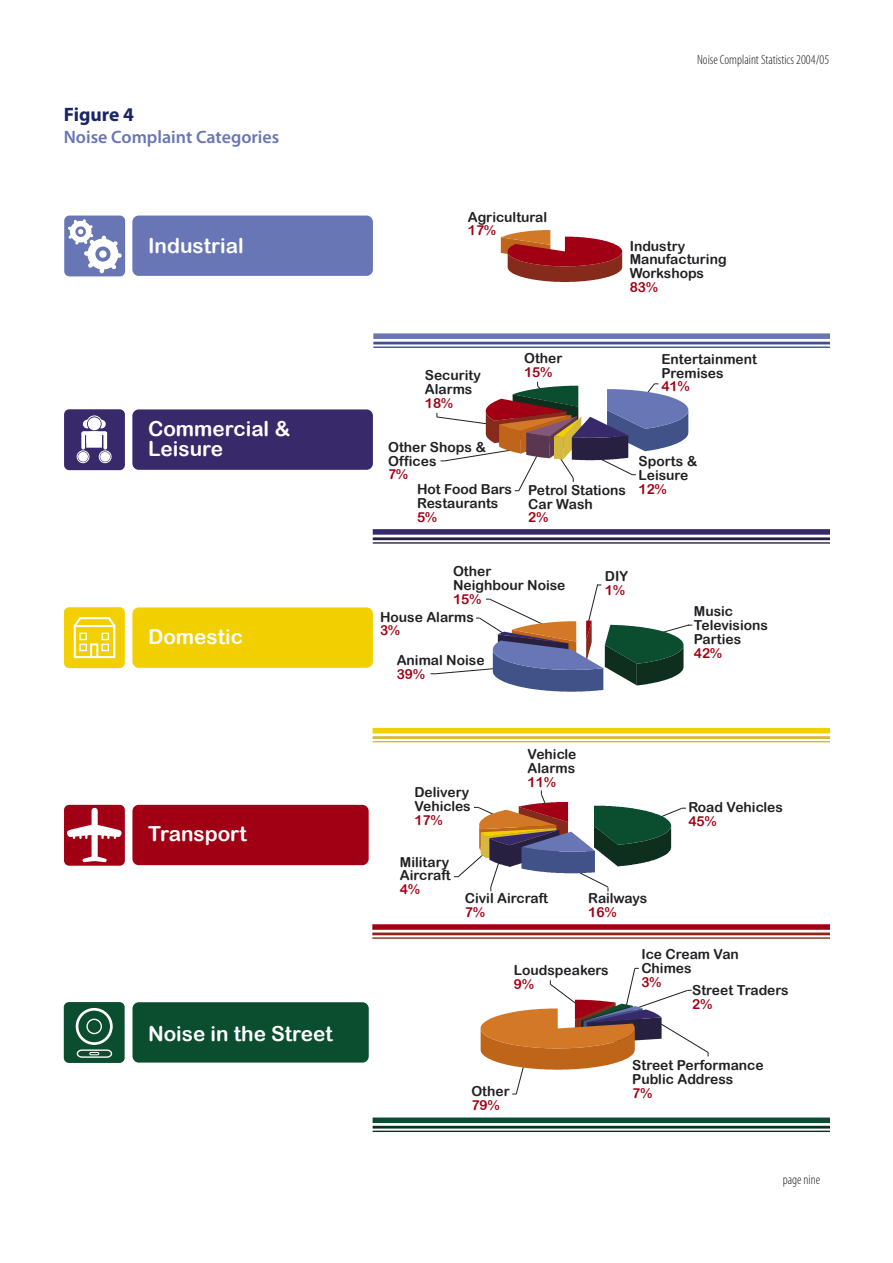
<style>
.page{position:relative;width:893px;height:1263px;background:#fff}
.page>*{position:absolute;margin:0;border:0;box-sizing:border-box;transform-origin:0 0}
.t1{font:20.7px/20.7px "Arial Rounded MT Bold";color:#fff}
.Chapter_heading{font:700 19.5px "Myriad Pro";color:#1a2664}
.Chapter_heading-2{font:600 18px "Myriad Pro";color:#6976b5}
.t2{font:13.8px/13.8px "Arial Rounded MT Bold";color:#212125}
.t3{font:300 condensed 13.5px "Myriad Pro";color:#212125}
.s1{color:#a10014}
</style>
<div class="page">
<div style="left:132px;top:216px;width:241px;height:60px;background:#6976b5"></div>
<svg style="left:64px;top:607px;width:61px;height:61px;background:#f4d629"></svg>
<div style="left:101px;top:644px;width:8px;height:7px;border:1px solid #fff"></div>
<div style="left:132px;top:409px;width:241px;height:61px;background:#38296b"></div>
<svg style="left:64px;top:409px;width:61px;height:61px"></svg>
<svg style="left:64px;top:216px;width:61px;height:60px"></svg>
<div style="left:132px;top:607px;width:241px;height:61px;background:#f2cf00"></div>
<svg style="left:64px;top:804px;width:61px;height:62px"></svg>
<div style="left:132px;top:805px;width:237px;height:60px;background:#a10014"></div>
<svg style="left:64px;top:1002px;width:61px;height:61px;background:#2c664c"></svg>
<div style="left:133px;top:1002px;width:236px;height:60px;background:#0a4d2f"></div>
<svg style="left:501px;top:230px;width:121px;height:52px"></svg>
<svg style="left:436px;top:381px;width:252px;height:111px"></svg>
<svg style="left:430px;top:584px;width:262px;height:108px"></svg>
<svg style="left:453px;top:790px;width:233px;height:102px"></svg>
<svg style="left:481px;top:968px;width:228px;height:126px"></svg>
<svg style="left:373px;top:333px;width:456px;height:15px"></svg>
<svg style="left:372px;top:529px;width:457px;height:15px"></svg>
<svg style="left:372px;top:727px;width:457px;height:16px"></svg>
<svg style="left:372px;top:924px;width:457px;height:15px"></svg>
<svg style="left:372px;top:1117px;width:457px;height:15px"></svg>
<p class="Chapter_heading" style="left:64px;top:103px;width:72px">Figure 4</p>
<p class="Chapter_heading-2" style="left:64px;top:127px;width:217px">Noise Complaint Categories</p>
<p class="t1" style="left:148px;top:235px;width:97px">Industrial</p>
<p class="t1" style="left:148px;top:418px;width:144px">Commercial &amp;<br>Leisure</p>
<p class="t1" style="left:148px;top:626px;width:96px">Domestic</p>
<p class="t1" style="left:148px;top:823px;width:100px">Transport</p>
<p class="t1" style="left:148px;top:1023px;width:186px">Noise in the Street</p>
<p class="t2" style="left:468px;top:210px;width:81px">Agricultural<br><span class="s1">17%</span></p>
<p class="t2" style="left:425px;top:368px;width:58px">Security<br>Alarms<br><span class="s1">18%</span></p>
<p class="t2" style="left:524px;top:351px;width:40px">Other<br><span class="s1">15%</span></p>
<p class="t3" style="left:697px;top:52px;width:134px">Noise Complaint Statistics 2004/05</p>
<p class="t2" style="left:630px;top:239px;width:98px">Industry<br>Manufacturing<br>Workshops<br><span class="s1">83%</span></p>
<p class="t2" style="left:661px;top:352px;width:97px">Entertainment<br>Premises<br><span class="s1">41%</span></p>
<p class="t2" style="left:388px;top:440px;width:99px">Other Shops &amp;<br>Offices<br><span class="s1">7%</span></p>
<p class="t2" style="left:417px;top:482px;width:97px">Hot Food Bars<br>Restaurants<br><span class="s1">5%</span></p>
<p class="t2" style="left:528px;top:483px;width:99px">Petrol Stations<br>Car Wash<br><span class="s1">2%</span></p>
<p class="t2" style="left:638px;top:454px;width:60px">Sports &amp;<br>Leisure<br><span class="s1">12%</span></p>
<p class="t2" style="left:453px;top:564px;width:114px">Other<br>Neighbour Noise<br><span class="s1">15%</span></p>
<p class="t2" style="left:380px;top:609px;width:95px">House Alarms<br><span class="s1">3%</span></p>
<p class="t2" style="left:397px;top:653px;width:89px">Animal Noise<br><span class="s1">39%</span></p>
<p class="t2" style="left:605px;top:569px;width:25px">DIY<br><span class="s1">1%</span></p>
<p class="t2" style="left:694px;top:604px;width:76px">Music<br>Televisions<br>Parties<br><span class="s1">42%</span></p>
<p class="t2" style="left:414px;top:785px;width:58px;text-align:justify">Delivery Vehicles <span class="s1">17%</span></p>
<p class="t2" style="left:528px;top:747px;width:50px;text-align:justify">Vehicle Alarms <span class="s1">11%</span></p>
<p class="t2" style="left:688px;top:800px;width:96px">Road Vehicles<br><span class="s1">45%</span></p>
<p class="t2" style="left:400px;top:855px;width:52px;text-align:justify">Military Aircraft <span class="s1">4%</span></p>
<p class="t2" style="left:465px;top:891px;width:85px">Civil Aircraft<br><span class="s1">7%</span></p>
<p class="t2" style="left:588px;top:891px;width:61px">Railways<br><span class="s1">16%</span></p>
<p class="t2" style="left:514px;top:963px;width:96px">Loudspeakers<br><span class="s1">9%</span></p>
<p class="t2" style="left:641px;top:947px;width:99px">Ice Cream Van<br>Chimes<br><span class="s1">3%</span></p>
<p class="t2" style="left:692px;top:983px;width:98px">Street Traders<br><span class="s1">2%</span></p>
<p class="t2" style="left:471px;top:1084px;width:40px">Other<br><span class="s1">79%</span></p>
<p class="t2" style="left:632px;top:1058px;width:133px">Street Performance<br>Public Address<br><span class="s1">7%</span></p>
<p class="t3" style="left:783px;top:1172px;width:39px">page nine</p>
</div>
